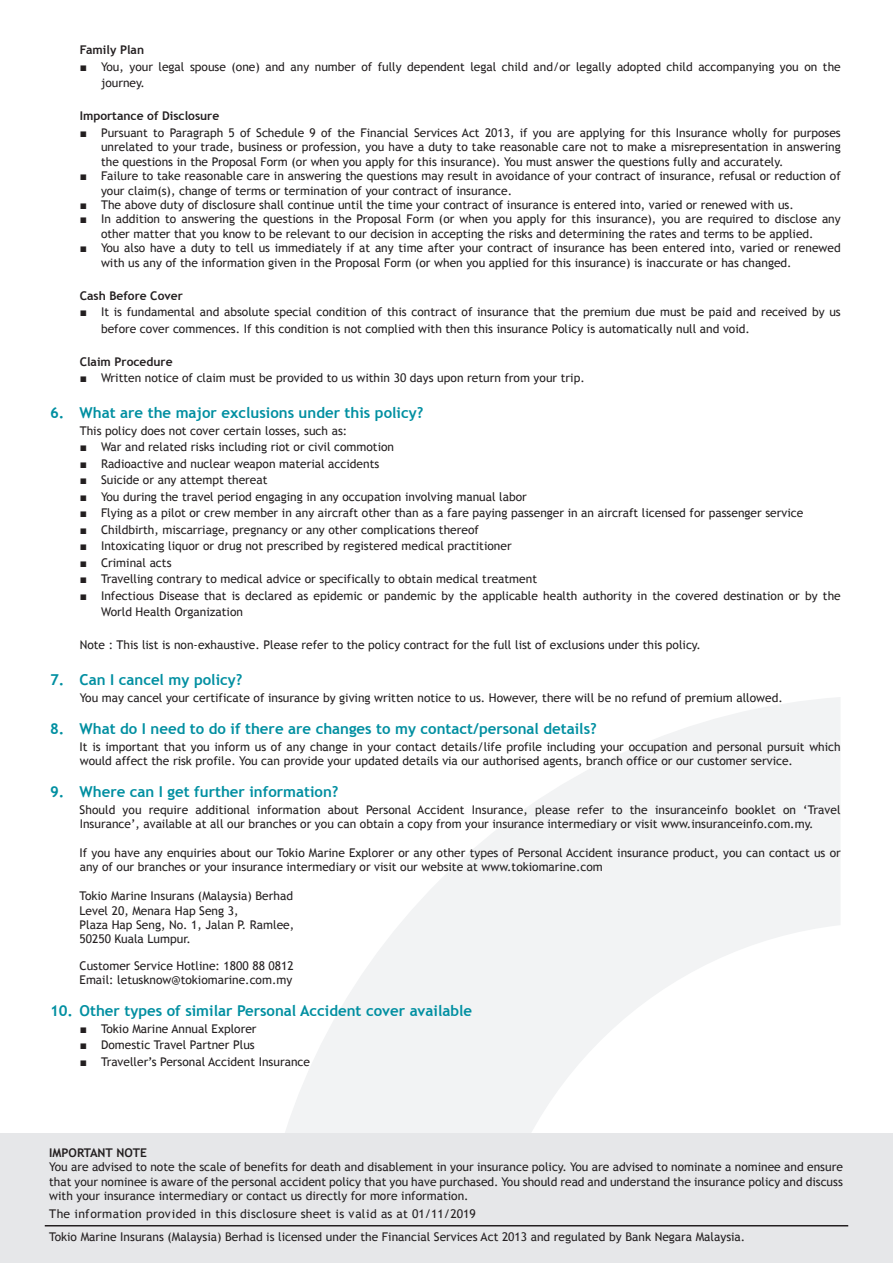
<style>
.page{position:relative;width:893px;height:1263px;background:#fff}
.page>*{position:absolute;margin:0;border:0;box-sizing:border-box;transform-origin:0 0}
.t1{font:700 15px "Trebuchet MS";color:#008fa1}
.t2{font:12px/14.4px "Trebuchet MS";color:#231f20}
.t3{font:700 12px "Trebuchet MS";color:#231f20}
.s1{font-family:"Arial"}
</style>
<div class="page">
<svg style="left:258px;top:697px;width:582px;height:437px;fill:#f2f3f4"></svg>
<div style="left:0;top:1134px;width:893px;height:129px;background:#e6e7e9"></div>
<hr style="left:45px;top:1225px;width:803px;height:1px;background:#231f20">
<p class="t3" style="left:80px;top:43px;width:66px">Family Plan</p>
<p class="t2" style="left:101px;top:59px;width:741px;line-height:16.5px;text-indent:-21px"><span class="s1">■</span> You, your legal spouse (one) and any number of fully dependent legal child and/or legally adopted child accompanying you on the journey.</p>
<p class="t3" style="left:80px;top:109px;width:141px">Importance of Disclosure</p>
<p class="t2" style="left:101px;top:126px;width:741px;text-align:justify;text-indent:-21px"><span class="s1">■</span> Pursuant to Paragraph 5 of Schedule 9 of the Financial Services Act 2013, if you are applying for this Insurance wholly for purposes unrelated to your trade, business or profession, you have a duty to take reasonable care not to make a misrepresentation in answering the questions in the Proposal Form (or when you apply for this insurance). You must answer the questions fully and accurately.</p>
<p class="t2" style="left:101px;top:169px;width:741px;text-indent:-21px"><span class="s1">■</span> Failure to take reasonable care in answering the questions may result in avoidance of your contract of insurance, refusal or reduction of your claim(s), change of terms or termination of your contract of insurance.</p>
<p class="t2" style="left:80px;top:198px;width:716px"><span class="s1">■</span> The above duty of disclosure shall continue until the time your contract of insurance is entered into, varied or renewed with us.</p>
<p class="t2" style="left:80px;top:212px;width:762px;text-align:center"><span class="s1">■</span> In addition to answering the questions in the Proposal Form (or when you apply for this insurance), you are required to disclose any other matter that you know to be relevant to our decision in accepting the risks and determining the rates and terms to be applied.</p>
<p class="t2" style="left:101px;top:241px;width:741px;text-indent:-21px"><span class="s1">■</span> You also have a duty to tell us immediately if at any time after your contract of insurance has been entered into, varied or renewed with us any of the information given in the Proposal Form (or when you applied for this insurance) is inaccurate or has changed.</p>
<p class="t3" style="left:80px;top:288px;width:105px">Cash Before Cover</p>
<p class="t2" style="left:101px;top:304px;width:741px;line-height:16.5px;text-indent:-21px"><span class="s1">■</span> It is fundamental and absolute special condition of this contract of insurance that the premium due must be paid and received by us before cover commences. If this condition is not complied with then this insurance Policy is automatically null and void.</p>
<p class="t3" style="left:80px;top:354px;width:94px">Claim Procedure</p>
<p class="t2" style="left:80px;top:371px;width:506px"><span class="s1">■</span> Written notice of claim must be provided to us within 30 days upon return from your trip.</p>
<p class="t1" style="left:50px;top:403px;width:375px">6. What are the major exclusions under this policy?</p>
<p class="t2" style="left:80px;top:423px;width:269px">This policy does not cover certain losses, such as:</p>
<p class="t2" style="left:80px;top:440px;width:316px"><span class="s1">■</span> War and related risks including riot or civil commotion</p>
<p class="t2" style="left:80px;top:456px;width:301px"><span class="s1">■</span> Radioactive and nuclear weapon material accidents</p>
<p class="t2" style="left:80px;top:473px;width:189px"><span class="s1">■</span> Suicide or any attempt thereat</p>
<p class="t2" style="left:80px;top:489px;width:449px"><span class="s1">■</span> You during the travel period engaging in any occupation involving manual labor</p>
<p class="t2" style="left:80px;top:506px;width:725px"><span class="s1">■</span> Flying as a pilot or crew member in any aircraft other than as a fare paying passenger in an aircraft licensed for passenger service</p>
<p class="t2" style="left:80px;top:522px;width:401px"><span class="s1">■</span> Childbirth, miscarriage, pregnancy or any other complications thereof</p>
<p class="t2" style="left:80px;top:539px;width:433px"><span class="s1">■</span> Intoxicating liquor or drug not prescribed by registered medical practitioner</p>
<p class="t2" style="left:80px;top:555px;width:93px"><span class="s1">■</span> Criminal acts</p>
<p class="t2" style="left:80px;top:572px;width:459px"><span class="s1">■</span> Travelling contrary to medical advice or specifically to obtain medical treatment</p>
<p class="t2" style="left:101px;top:587px;width:741px;line-height:16.5px;text-indent:-21px"><span class="s1">■</span> Infectious Disease that is declared as epidemic or pandemic by the applicable health authority in the covered destination or by the<br>World Health Organization</p>
<p class="t2" style="left:80px;top:638px;width:623px">Note : This list is non-exhaustive. Please refer to the policy contract for the full list of exclusions under this policy.</p>
<p class="t1" style="left:50px;top:670px;width:194px">7. Can I cancel my policy?</p>
<p class="t2" style="left:80px;top:690px;width:704px">You may cancel your certificate of insurance by giving written notice to us. However, there will be no refund of premium allowed.</p>
<p class="t1" style="left:50px;top:719px;width:548px">8. What do I need to do if there are changes to my contact/personal details?</p>
<p class="t2" style="left:80px;top:739px;width:763px">It is important that you inform us of any change in your contact details/life profile including your occupation and personal pursuit which would affect the risk profile. You can provide your updated details via our authorised agents, branch office or our customer service.</p>
<p class="t1" style="left:50px;top:783px;width:290px">9. Where can I get further information?</p>
<p class="t2" style="left:80px;top:802px;width:762px">Should you require additional information about Personal Accident Insurance, please refer to the insuranceinfo booklet on ‘Travel<br>Insurance’, available at all our branches or you can obtain a copy from your insurance intermediary or visit www.insuranceinfo.com.my.</p>
<p class="t2" style="left:80px;top:846px;width:763px">If you have any enquiries about our Tokio Marine Explorer or any other types of Personal Accident insurance product, you can contact us or any of our branches or your insurance intermediary or visit our website at www.tokiomarine.com</p>
<p class="t2" style="left:80px;top:889px;width:216px">Tokio Marine Insurans (Malaysia) Berhad<br>Level 20, Menara Hap Seng 3,<br>Plaza Hap Seng, No. 1, Jalan P. Ramlee,<br>50250 Kuala Lumpur.</p>
<p class="t2" style="left:80px;top:960px;width:216px;line-height:13.5px">Customer Service Hotline: 1800 88 0812<br>Email: letusknow@tokiomarine.com.my</p>
<p class="t1" style="left:50px;top:1002px;width:424px">10. Other types of similar Personal Accident cover available</p>
<p class="t2" style="left:80px;top:1021px;width:178px"><span class="s1">■</span> Tokio Marine Annual Explorer</p>
<p class="t2" style="left:80px;top:1038px;width:177px"><span class="s1">■</span> Domestic Travel Partner Plus</p>
<p class="t2" style="left:80px;top:1054px;width:232px"><span class="s1">■</span> Traveller’s Personal Accident Insurance</p>
<p class="t3" style="left:49px;top:1145px;width:99px">IMPORTANT NOTE</p>
<p class="t2" style="left:49px;top:1160px;width:795px;text-align:justify">You are advised to note the scale of benefits for death and disablement in your insurance policy. You are advised to nominate a nominee and ensure that your nominee is aware of the personal accident policy that you have purchased. You should read and understand the insurance policy and discuss with your insurance intermediary or contact us directly for more information.</p>
<p class="t2" style="left:49px;top:1202px;width:698px;line-height:23.4px">The information provided in this disclosure sheet is valid as at 01/11/2019<br>Tokio Marine Insurans (Malaysia) Berhad is licensed under the Financial Services Act 2013 and regulated by Bank Negara Malaysia.</p>
</div>
